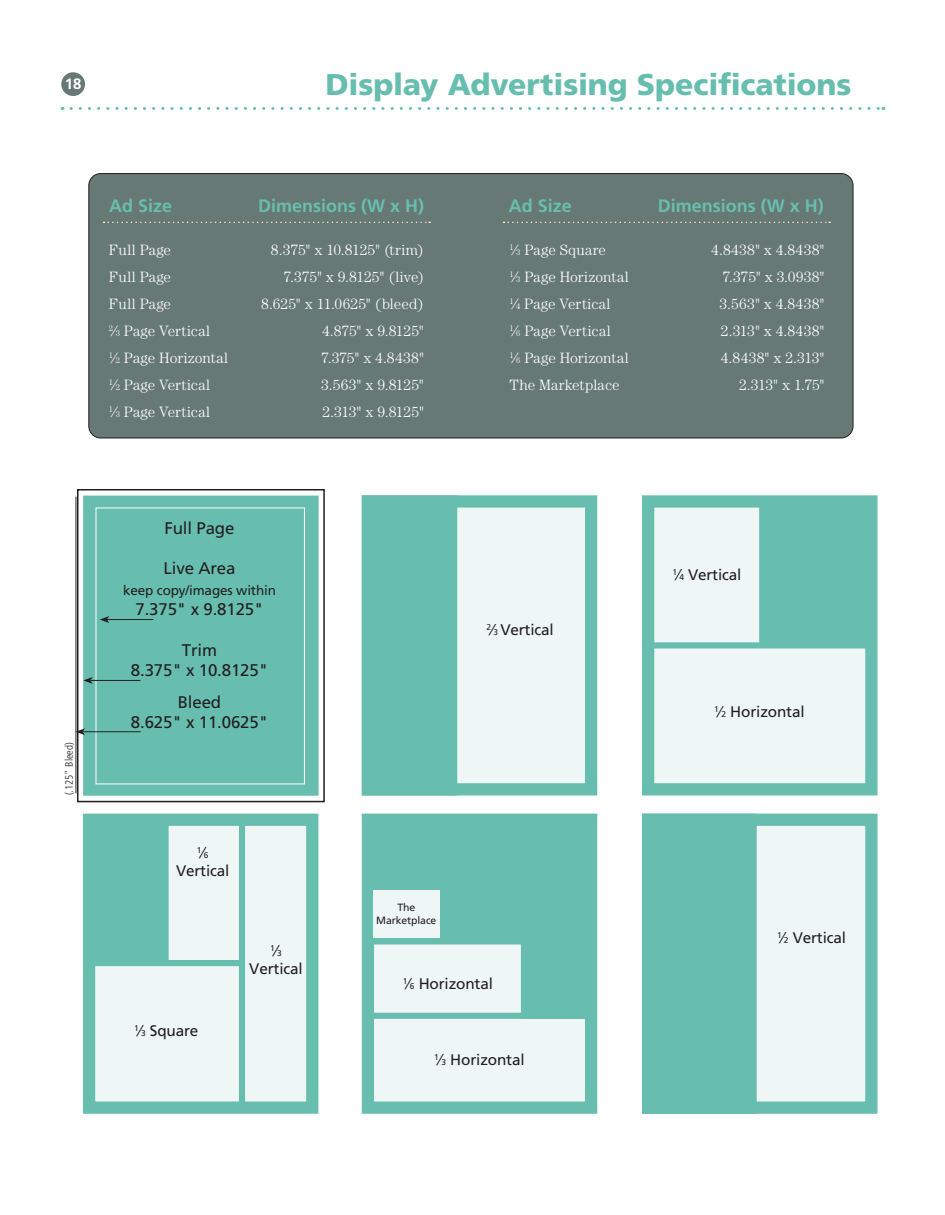
<style>
.page{position:relative;width:945px;height:1215px;background:#fff}
.page>*{position:absolute;margin:0;border:0;box-sizing:border-box;transform-origin:0 0}
.t1{font:900 30px "Frutiger";letter-spacing:-.005em;color:#67beaf}
.t2{font:700 18px "Frutiger";color:#67beaf}
.t3{font:16.95px/20.2px "Frutiger";letter-spacing:-.01em;color:#231f20;text-align:center}
.t4{font:15.3px "Frutiger";letter-spacing:-.01em;color:#231f20}
.t5{font:300 15px "Century";letter-spacing:.01em;color:#fff}
.t6{font:700 15px "Frutiger";color:#fff}
.t7{font:13.5px "Frutiger";letter-spacing:-.01em;color:#231f20}
.t8{font:300 condensed 10.8px "Frutiger";color:#231f20}
.t9{font:10.5px/12.6px "Frutiger";letter-spacing:-.01em;color:#231f20;text-align:center}
.t10{font:8.4px "Frutiger";color:#231f20}
.s1{font-size:8.25px}
.s2{font-size:15.3px}
.s3{font-size:8.4px}
</style>
<div class="page">
<div style="left:642px;top:495px;width:236px;height:300px;background:#eef7f5;border:12px solid #67beaf"></div>
<div style="left:759px;top:504px;width:111px;height:140px;background:#67beaf;border:2px solid #67beaf"></div>
<div style="left:652px;top:642px;width:216px;height:6px;background:#67beaf"></div>
<div style="left:362px;top:495px;width:235px;height:300px;background:#eef7f5;border:12px solid #67beaf"></div>
<div style="left:362px;top:495px;width:95px;height:300px;background:#67beaf"></div>
<div style="left:362px;top:814px;width:235px;height:300px;background:#eef7f5;border:12px solid #67beaf"></div>
<div style="left:371px;top:1013px;width:216px;height:6px;background:#67beaf"></div>
<div style="left:362px;top:815px;width:228px;height:129px;background:#67beaf"></div>
<div style="left:521px;top:890px;width:69px;height:129px;background:#67beaf"></div>
<div style="left:642px;top:814px;width:236px;height:300px;background:#eef7f5;border:12px solid #67beaf"></div>
<div style="left:642px;top:814px;width:115px;height:300px;background:#67beaf"></div>
<div style="left:83px;top:814px;width:235px;height:300px;background:#eef7f5;border:12px solid #67beaf"></div>
<div style="left:239px;top:817px;width:6px;height:288px;background:#67beaf"></div>
<div style="left:162px;top:817px;width:7px;height:147px;background:#67beaf"></div>
<div style="left:89px;top:960px;width:156px;height:6px;background:#67beaf"></div>
<div style="left:89px;top:894px;width:76px;height:6px;background:#67beaf"></div>
<div style="left:92px;top:817px;width:73px;height:147px;background:#67beaf"></div>
<div style="left:77px;top:489px;width:248px;height:313px;border:2px solid #231f20"></div>
<div style="left:83px;top:496px;width:236px;height:300px;background:#67beaf;border:12px solid #67beaf"></div>
<hr style="left:107px;top:619px;width:46px;height:1px;background:#231f20">
<svg style="left:100px;top:616px;width:9px;height:7px"></svg>
<hr style="left:90px;top:680px;width:50px;height:1px;background:#231f20">
<svg style="left:83px;top:677px;width:10px;height:7px"></svg>
<hr style="left:83px;top:731px;width:58px;height:1px;background:#231f20">
<svg style="left:77px;top:728px;width:8px;height:7px"></svg>
<hr style="left:76px;top:497px;width:1px;height:296px;background:#231f20">
<div style="left:89px;top:174px;width:764px;height:264px;background:#677974;border-radius:12px"></div>
<svg style="left:104px;top:222px;width:326px;height:1px"></svg>
<svg style="left:504px;top:222px;width:326px;height:1px"></svg>
<div style="left:374px;top:890px;width:66px;height:48px;background:#eef7f5"></div>
<svg style="left:71px;top:107px;width:813px;height:3px"></svg>
<div style="left:61px;top:72px;width:24px;height:24px;background:#677974;border-radius:50%"></div>
<p class="t6" style="left:65px;top:75px;width:18px">18</p>
<h1 class="t1" style="left:325px;top:66px;width:528px">Display Advertising Specifications</h1>
<p class="t2" style="left:109px;top:195px;width:65px">Ad Size</p>
<p class="t2" style="left:258px;top:195px;width:167px">Dimensions (W x H)</p>
<p class="t2" style="left:509px;top:195px;width:65px">Ad Size</p>
<p class="t2" style="left:658px;top:195px;width:167px">Dimensions (W x H)</p>
<p class="t5" style="left:109px;top:241px;width:64px">Full Page</p>
<p class="t5" style="left:271px;top:241px;width:154px">8.375" x 10.8125" (trim)</p>
<p class="t5" style="left:109px;top:268px;width:64px">Full Page</p>
<p class="t5" style="left:284px;top:268px;width:142px">7.375" x 9.8125" (live)</p>
<p class="t5" style="left:109px;top:295px;width:64px">Full Page</p>
<p class="t5" style="left:261px;top:295px;width:164px">8.625" x 11.0625" (bleed)</p>
<p class="t5" style="left:109px;top:322px;width:103px"><sup>2</sup>⁄<span class="s1">3</span> Page Vertical</p>
<p class="t5" style="left:322px;top:322px;width:103px">4.875" x 9.8125"</p>
<p class="t5" style="left:109px;top:349px;width:121px"><sup>1</sup>⁄<span class="s1">2</span> Page Horizontal</p>
<p class="t5" style="left:321px;top:349px;width:104px">7.375" x 4.8438"</p>
<p class="t5" style="left:109px;top:376px;width:103px"><sup>1</sup>⁄<span class="s1">2</span> Page Vertical</p>
<p class="t5" style="left:321px;top:376px;width:104px">3.563" x 9.8125"</p>
<p class="t5" style="left:109px;top:403px;width:103px"><sup>1</sup>⁄<span class="s1">3</span> Page Vertical</p>
<p class="t5" style="left:322px;top:403px;width:103px">2.313" x 9.8125"</p>
<p class="t5" style="left:510px;top:241px;width:98px"><sup>1</sup>⁄<span class="s1">3</span> Page Square</p>
<p class="t5" style="left:711px;top:241px;width:115px">4.8438" x 4.8438"</p>
<p class="t5" style="left:510px;top:268px;width:121px"><sup>1</sup>⁄<span class="s1">3</span> Page Horizontal</p>
<p class="t5" style="left:722px;top:268px;width:104px">7.375" x 3.0938"</p>
<p class="t5" style="left:510px;top:295px;width:102px"><sup>1</sup>⁄<span class="s1">4</span> Page Vertical</p>
<p class="t5" style="left:720px;top:295px;width:106px">3.563" x 4.8438"</p>
<p class="t5" style="left:510px;top:322px;width:103px"><sup>1</sup>⁄<span class="s1">6</span> Page Vertical</p>
<p class="t5" style="left:721px;top:322px;width:105px">2.313" x 4.8438"</p>
<p class="t5" style="left:510px;top:349px;width:121px"><sup>1</sup>⁄<span class="s1">6</span> Page Horizontal</p>
<p class="t5" style="left:721px;top:349px;width:105px">4.8438" x 2.313"</p>
<p class="t5" style="left:510px;top:376px;width:112px">The Marketplace</p>
<p class="t5" style="left:739px;top:376px;width:87px">2.313" x 1.75"</p>
<p class="t8" style="left:63px;top:795px;width:54px;rotate:-90deg">(.125" Bleed)</p>
<p class="t3" style="left:165px;top:518px;width:71px">Full Page</p>
<p class="t3" style="left:164px;top:559px;width:73px">Live Area</p>
<p class="t7" style="left:123px;top:582px;width:155px">keep copy/images within</p>
<p class="t3" style="left:136px;top:599px;width:129px">7.375" x 9.8125"</p>
<p class="t3" style="left:131px;top:640px;width:139px">Trim<br>8.375" x 10.8125"</p>
<p class="t3" style="left:131px;top:692px;width:139px">Bleed<br>8.625" x 11.0625"</p>
<p class="t10" style="left:197px;top:847px;width:13px">1<span class="s2">⁄</span>6</p>
<p class="t4" style="left:176px;top:862px;width:55px">Vertical</p>
<p class="t4" style="left:134px;top:1021px;width:66px"><sup>1</sup>⁄<span class="s3">3</span> Square</p>
<p class="t10" style="left:270px;top:946px;width:13px">1<span class="s2">⁄</span>3</p>
<p class="t4" style="left:249px;top:960px;width:55px">Vertical</p>
<p class="t4" style="left:487px;top:620px;width:69px"><sup>2</sup>⁄<span class="s3">3</span> Vertical</p>
<p class="t9" style="left:376px;top:901px;width:62px">The<br>Marketplace</p>
<p class="t4" style="left:403px;top:974px;width:92px"><sup>1</sup>⁄<span class="s3">6</span> Horizontal</p>
<p class="t4" style="left:434px;top:1051px;width:92px"><sup>1</sup>⁄<span class="s3">3</span> Horizontal</p>
<p class="t4" style="left:672px;top:566px;width:71px"><sup>1</sup>⁄<span class="s3">4</span> Vertical</p>
<p class="t4" style="left:714px;top:703px;width:92px"><sup>1</sup>⁄<span class="s3">2</span> Horizontal</p>
<p class="t4" style="left:777px;top:929px;width:71px"><sup>1</sup>⁄<span class="s3">2</span> Vertical</p>
</div>
